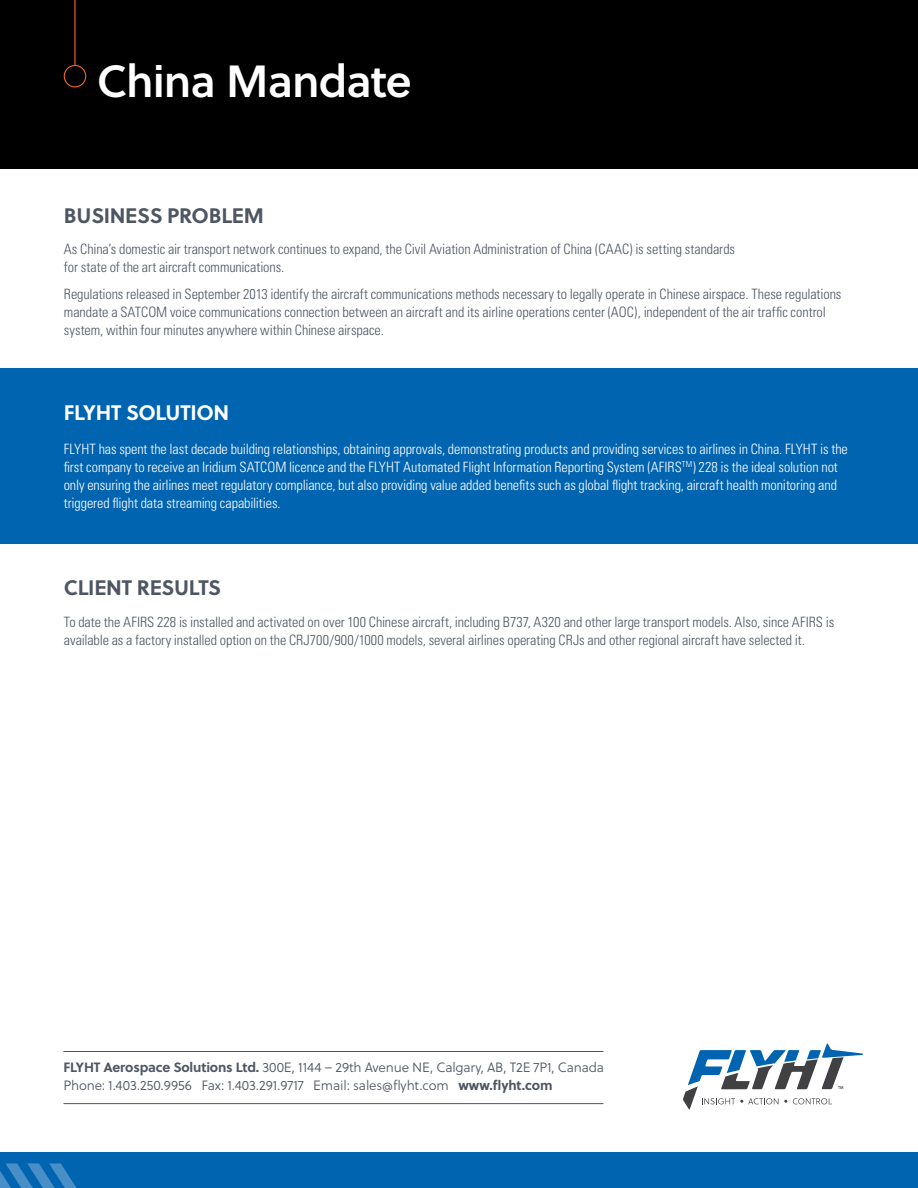
<style>
.page{position:relative;width:918px;height:1188px;background:#fff}
.page>*{position:absolute;margin:0;border:0;box-sizing:border-box;transform-origin:0 0}
.t1{font:600 45px "Soleil";letter-spacing:-.02em;color:#fff}
.t2{font:700 21px "Soleil";letter-spacing:-.015em;color:#4f5663}
.t3{font:700 21px "Soleil";letter-spacing:-.015em;color:#fff}
.t4{font:300 condensed 14.25px/18px "Univers";letter-spacing:-.005em;color:#4f5663}
.t5{font:300 condensed 14.25px/18px "Univers";letter-spacing:-.005em;color:#fff}
.t6{font:300 13.5px/18.8px "Soleil";letter-spacing:-.015em;color:#4f5663}
.s1{font-weight:700}
</style>
<div class="page">
<div style="left:0;top:368px;width:918px;height:176px;background:#0064b1"></div>
<div style="left:0;top:0;width:918px;height:168px;background:#000"></div>
<div style="left:64px;top:65px;width:22px;height:22px;border:1px solid #f26522;border-radius:50%"></div>
<hr style="left:74px;top:0;width:2px;height:65px;background:#f26522">
<div style="left:0;top:1153px;width:918px;height:35px;background:#0064b1"></div>
<svg style="left:0;top:1163px;width:77px;height:25px"></svg>
<hr style="left:63px;top:1051px;width:540px;height:1px;background:#4f5663">
<hr style="left:63px;top:1103px;width:540px;height:1px;background:#4f5663">
<svg style="left:683px;top:1044px;width:180px;height:66px"></svg>
<h1 class="t1" style="left:97px;top:47px;width:317px">China Mandate</h1>
<h2 class="t2" style="left:64px;top:200px;width:201px">BUSINESS PROBLEM</h2>
<p class="t4" style="left:64px;top:240px;width:673px">As China’s domestic air transport network continues to expand, the Civil Aviation Administration of China (CAAC) is setting standards for state of the art aircraft communications.</p>
<p class="t4" style="left:64px;top:285px;width:779px">Regulations released in September 2013 identify the aircraft communications methods necessary to legally operate in Chinese airspace. These regulations mandate a SATCOM voice communications connection between an aircraft and its airline operations center (AOC), independent of the air traffic control system, within four minutes anywhere within Chinese airspace.</p>
<h2 class="t3" style="left:64px;top:396px;width:167px">FLYHT SOLUTION</h2>
<p class="t5" style="left:64px;top:440px;width:786px">FLYHT has spent the last decade building relationships, obtaining approvals, demonstrating products and providing services to airlines in China. FLYHT is the first company to receive an Iridium SATCOM licence and the FLYHT Automated Flight Information Reporting System (AFIRS<sup>TM</sup>) 228 is the ideal solution not only ensuring the airlines meet regulatory compliance, but also providing value added benefits such as global flight tracking, aircraft health monitoring and triggered flight data streaming capabilities.</p>
<h2 class="t2" style="left:64px;top:571px;width:159px">CLIENT RESULTS</h2>
<p class="t4" style="left:64px;top:613px;width:772px">To date the AFIRS 228 is installed and activated on over 100 Chinese aircraft, including B737, A320 and other large transport models. Also, since AFIRS is available as a factory installed option on the CRJ700/900/1000 models, several airlines operating CRJs and other regional aircraft have selected it.</p>
<p class="t6" style="left:63px;top:1057px;width:542px"><span class="s1">FLYHT Aerospace Solutions Ltd.</span> 300E, 1144 – 29th Avenue NE, Calgary, AB, T2E 7P1, Canada<br>Phone: 1.403.250.9956 Fax: 1.403.291.9717 Email: sales@flyht.com <span class="s1">www.flyht.com</span></p>
</div>
